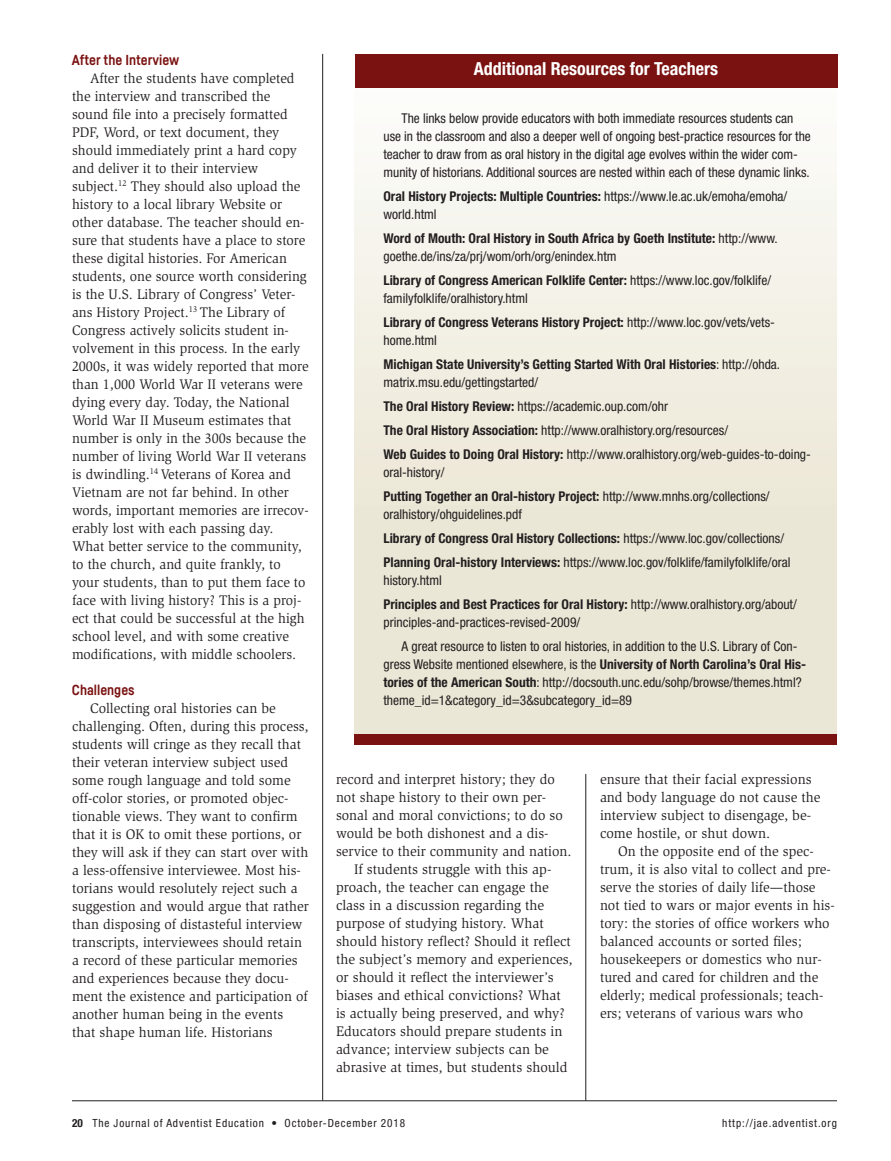
<style>
.page{position:relative;width:891px;height:1161px;background:#fff}
.page>*{position:absolute;margin:0;border:0;box-sizing:border-box;transform-origin:0 0}
.t1{font:700 condensed 18px "Helvetica Neue";color:#fff}
.t2{font:14.25px/18px "Slimbach Std";color:#231f20}
.t3{font:14.25px/18px "Slimbach Std";color:#231f20;scale:.96 1}
.t4{font:700 14.25px "Fabrikat";color:#7a1211}
.t5{font:condensed 13.5px/18px "Helvetica Neue";color:#231f20}
.t6{font:700 condensed 13.5px/18px "Helvetica Neue";color:#231f20}
.t7{font:condensed 11.25px "Helvetica Neue";letter-spacing:.08em;color:#231f20}
.t8{font:700 condensed 11.25px "Helvetica Neue";color:#231f20}
.s1{font-weight:700}
.s2{font-weight:400}
</style>
<div class="page">
<div style="left:355px;top:54px;width:482px;height:691px;background:linear-gradient(to bottom,#fcfbf8,#e7e2cd)"></div>
<hr style="left:322px;top:54px;width:1px;height:1047px;background:#231f20">
<hr style="left:586px;top:774px;width:1px;height:327px;background:#231f20">
<hr style="left:72px;top:1101px;width:765px;height:1px;background:#231f20">
<div style="left:355px;top:54px;width:482px;height:33px;background:#7a1211"></div>
<div style="left:355px;top:734px;width:482px;height:11px;background:#7a1211"></div>
<p class="t4" style="left:72px;top:54px;width:109px">After the Interview</p>
<p class="t3" style="left:72px;top:70px;width:248px;text-indent:18px">After the students have completed the interview and transcribed the sound file into a precisely formatted PDF, Word, or text document, they should immediately print a hard copy and deliver it to their interview subject.<sup>12</sup> They should also upload the history to a local library Website or other database. The teacher should en&shy;sure that students have a place to store these digital histories. For American students, one source worth considering is the U.S. Library of Congress’ Veter&shy;ans History Project.<sup>13</sup> The Library of Congress actively solicits student in&shy;volvement in this process. In the early 2000s, it was widely reported that more than 1,000 World War II veterans were dying every day. Today, the National World War II Museum estimates that number is only in the 300s because the number of living World War II veterans is dwindling.<sup>14</sup> Veterans of Korea and Vietnam are not far behind. In other words, important memories are irrecov&shy;erably lost with each passing day.<br>What better service to the community, to the church, and quite frankly, to your students, than to put them face to face with living history? This is a proj&shy;ect that could be successful at the high school level, and with some creative modifications, with middle schoolers.</p>
<p class="t4" style="left:72px;top:684px;width:64px">Challenges</p>
<p class="t2" style="left:72px;top:700px;width:238px;text-indent:18px">Collecting oral histories can be challenging. Often, during this process, students will cringe as they recall that their veteran interview subject used some rough language and told some off-color stories, or promoted objec&shy;tionable views. They want to confirm that it is OK to omit these portions, or they will ask if they can start over with a less-offensive interviewee. Most his&shy;torians would resolutely reject such a suggestion and would argue that rather than disposing of distasteful interview transcripts, interviewees should retain a record of these particular memories and experiences because they docu&shy;ment the existence and participation of another human being in the events that shape human life. Historians</p>
<p class="t1" style="left:474px;top:63px;width:246px">Additional Resources for Teachers</p>
<p class="t5" style="left:384px;top:110px;width:429px;text-indent:18px">The links below provide educators with both immediate resources students can use in the classroom and also a deeper well of ongoing best-practice resources for the teacher to draw from as oral history in the digital age evolves within the wider com&shy;munity of historians. Additional sources are nested within each of these dynamic links.</p>
<p class="t5" style="left:383px;top:188px;width:405px"><span class="s1">Oral History Projects: Multiple Countries:</span> https://www.le.ac.uk/emoha/ emoha/ world.html</p>
<p class="t5" style="left:383px;top:230px;width:396px"><span class="s1">Word of Mouth: Oral History in South Africa by Goeth Institute:</span> http://www. goethe. de/ins/za/prj/wom/orh/org/enindex.htm</p>
<p class="t5" style="left:383px;top:272px;width:389px"><span class="s1">Library of Congress American Folklife Center:</span> https://www.loc.gov/folklife/ familyfolklife/oralhistory.html</p>
<p class="t6" style="left:383px;top:314px;width:393px">Library of Congress Veterans History Project: <span class="s2">http://www.loc.gov/vets/ vets&shy;home.html</span></p>
<p class="t6" style="left:383px;top:356px;width:398px">Michigan State University’s Getting Started With Oral Histories<span class="s2">: http://ohda. matrix.msu.edu/gettingstarted/</span></p>
<p class="t5" style="left:383px;top:398px;width:286px"><span class="s1">The Oral History Review:</span> https://academic.oup.com/ohr</p>
<p class="t5" style="left:383px;top:422px;width:346px"><span class="s1">The Oral History Association:</span> http://www.oralhistory.org/resources/</p>
<p class="t5" style="left:383px;top:446px;width:429px"><span class="s1">Web Guides to Doing Oral History:</span> http://www.oralhistory.org/web-guides -to-doing&shy;oral-history/</p>
<p class="t5" style="left:383px;top:488px;width:388px"><span class="s1">Putting Together an Oral-history Project:</span> http://www.mnhs.org/collections/ oralhistory/ohguidelines.pdf</p>
<p class="t6" style="left:383px;top:530px;width:402px">Library of Congress Oral History Collections: <span class="s2">https://www.loc.gov/collections/</span></p>
<p class="t5" style="left:383px;top:554px;width:408px"><span class="s1">Planning Oral-history Interviews:</span> https://www.loc.gov/folklife/familyfolklife/ oral history.html</p>
<p class="t5" style="left:383px;top:596px;width:415px"><span class="s1">Principles and Best Practices for Oral History:</span> http://www.oralhistory.org/ about/ principles-and-practices-revised-2009/</p>
<p class="t5" style="left:383px;top:638px;width:424px;text-indent:18px">A great resource to listen to oral histories, in addition to the U.S. Library of Con&shy;gress Website mentioned elsewhere, is the <span class="s1">University of North Carolina’s Oral His&shy;tories of the American South</span>: http://docsouth.unc.edu/sohp/browse/themes.html? theme_id= 1&amp;category_ id= 3&amp;sub category_id=89</p>
<p class="t2" style="left:336px;top:772px;width:237px">record and interpret history; they do not shape history to their own per&shy;sonal and moral convictions; to do so would be both dishonest and a dis&shy;service to their community and nation.</p>
<p class="t2" style="left:336px;top:862px;width:238px;text-indent:18px">If students struggle with this ap&shy;proach, the teacher can engage the class in a discussion regarding the purpose of studying history. What should history reflect? Should it reflect the subject’s memory and experiences, or should it reflect the interviewer’s biases and ethical convictions? What is actually being preserved, and why?<br>Educators should prepare students in advance; interview subjects can be abrasive at times, but students should</p>
<p class="t2" style="left:600px;top:772px;width:222px">ensure that their facial expressions and body language do not cause the interview subject to disengage, be&shy;come hostile, or shut down.</p>
<p class="t2" style="left:600px;top:844px;width:236px;text-indent:18px">On the opposite end of the spec&shy;trum, it is also vital to collect and pre&shy;serve the stories of daily life—those not tied to wars or major events in his&shy;tory: the stories of office workers who balanced accounts or sorted files; housekeepers or domestics who nur&shy;tured and cared for children and the elderly; medical professionals; teach&shy;ers; veterans of various wars who</p>
<p class="t8" style="left:72px;top:1119px;width:12px">20</p>
<p class="t7" style="left:92px;top:1119px;width:314px">The Journal of Adventist Education • October-December 2018</p>
<p class="t7" style="left:722px;top:1119px;width:116px">http://jae.adventist.org</p>
</div>
